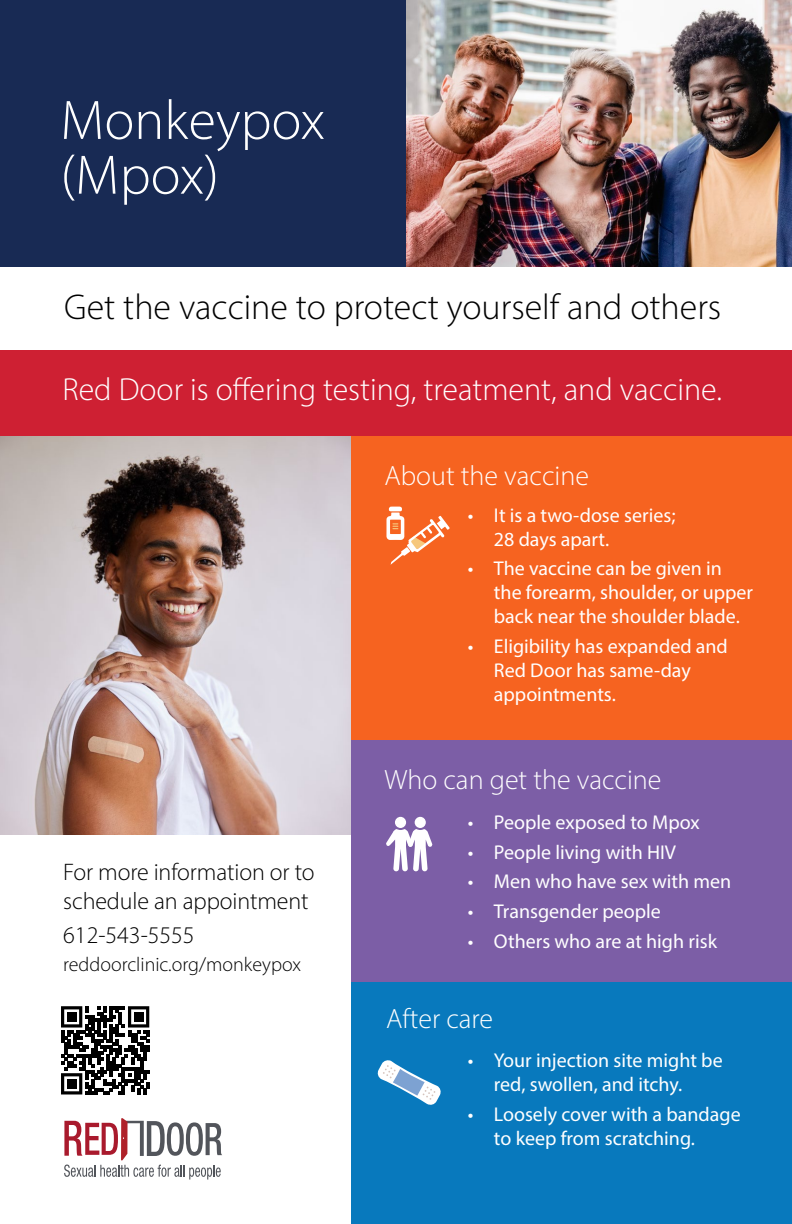
<style>
.page{position:relative;width:792px;height:1224px;background:#fff}
.page>*{position:absolute;margin:0;border:0;box-sizing:border-box;transform-origin:0 0}
.t1{font:300 56px/54.8px "Myriad Pro";color:#fff}
.t2{font:300 36px "Myriad Pro";color:#000}
.t3{font:300 32px "Myriad Pro";color:#fff}
.t4{font:300 28px "Myriad Pro";color:#fff}
.t5{font:300 24px/28.8px "Myriad Pro";letter-spacing:-.005em;color:#000}
.t6{font:20px/24px "Myriad Pro";color:#fff}
.t7{font:300 20px "Myriad Pro";color:#000}
</style>
<div class="page">
<div style="left:0;top:350px;width:792px;height:278px;background:#ce2033"></div>
<div style="left:0;top:0;width:792px;height:267px;background:#182a54"></div>
<div style="left:345px;top:437px;width:447px;height:346px;background:#f66320"></div>
<div style="left:351px;top:976px;width:441px;height:248px;background:#0879bd"></div>
<div style="left:351px;top:741px;width:441px;height:241px;background:#7c5ea6"></div>
<img style="left:406px;top:0;width:386px;height:267px">
<img style="left:0;top:437px;width:351px;height:398px">
<svg style="left:386px;top:507px;width:64px;height:58px"></svg>
<div style="left:415px;top:817px;width:11px;height:11px;background:#fff;border-radius:50%"></div>
<svg style="left:386px;top:829px;width:47px;height:42px"></svg>
<div style="left:395px;top:817px;width:11px;height:11px;background:#fff;border-radius:50%"></div>
<svg style="left:377px;top:1060px;width:64px;height:45px"></svg>
<svg style="left:64px;top:1118px;width:158px;height:62px"></svg>
<svg style="left:61px;top:1006px;width:88px;height:88px"></svg>
<div style="left:67px;top:1012px;width:9px;height:9px;background:#000"></div>
<div style="left:134px;top:1012px;width:9px;height:9px;background:#000"></div>
<div style="left:67px;top:1079px;width:9px;height:9px;background:#000"></div>
<h1 class="t1" style="left:60px;top:92px;width:266px">Monkeypox (Mpox)</h1>
<h2 class="t2" style="left:64px;top:286px;width:659px">Get the vaccine to protect yourself and others</h2>
<h3 class="t3" style="left:62px;top:370px;width:661px">Red Door is offering testing, treatment, and vaccine.</h3>
<h3 class="t4" style="left:384px;top:459px;width:206px">About the vaccine</h3>
<p class="t6" style="left:494px;top:503px;width:183px;text-indent:-26px">• It is a two-dose series;<br>28 days apart.</p>
<p class="t6" style="left:494px;top:556px;width:261px;text-indent:-26px">• The vaccine can be given in the forearm, shoulder, or upper back near the shoulder blade.</p>
<p class="t6" style="left:494px;top:634px;width:235px;text-indent:-26px">• Eligibility has expanded and<br>Red Door has same-day appointments.</p>
<p class="t5" style="left:63px;top:857px;width:253px">For more information or to schedule an appointment</p>
<p class="t5" style="left:63px;top:920px;width:133px">612-543-5555</p>
<p class="t7" style="left:63px;top:952px;width:239px">reddoorclinic.org/monkeypox</p>
<h3 class="t4" style="left:384px;top:763px;width:279px">Who can get the vaccine</h3>
<p class="t6" style="left:468px;top:810px;width:233px">• People exposed to Mpox</p>
<p class="t6" style="left:468px;top:840px;width:210px">• People living with HIV</p>
<p class="t6" style="left:468px;top:869px;width:265px">• Men who have sex with men</p>
<p class="t6" style="left:468px;top:899px;width:195px">• Transgender people</p>
<p class="t6" style="left:468px;top:929px;width:251px">• Others who are at high risk</p>
<h3 class="t4" style="left:386px;top:1001px;width:109px">After care</h3>
<p class="t6" style="left:494px;top:1048px;width:230px;text-indent:-26px">• Your injection site might be red, swollen, and itchy.</p>
<p class="t6" style="left:494px;top:1102px;width:248px;text-indent:-26px">• Loosely cover with a bandage to keep from scratching.</p>
</div>
